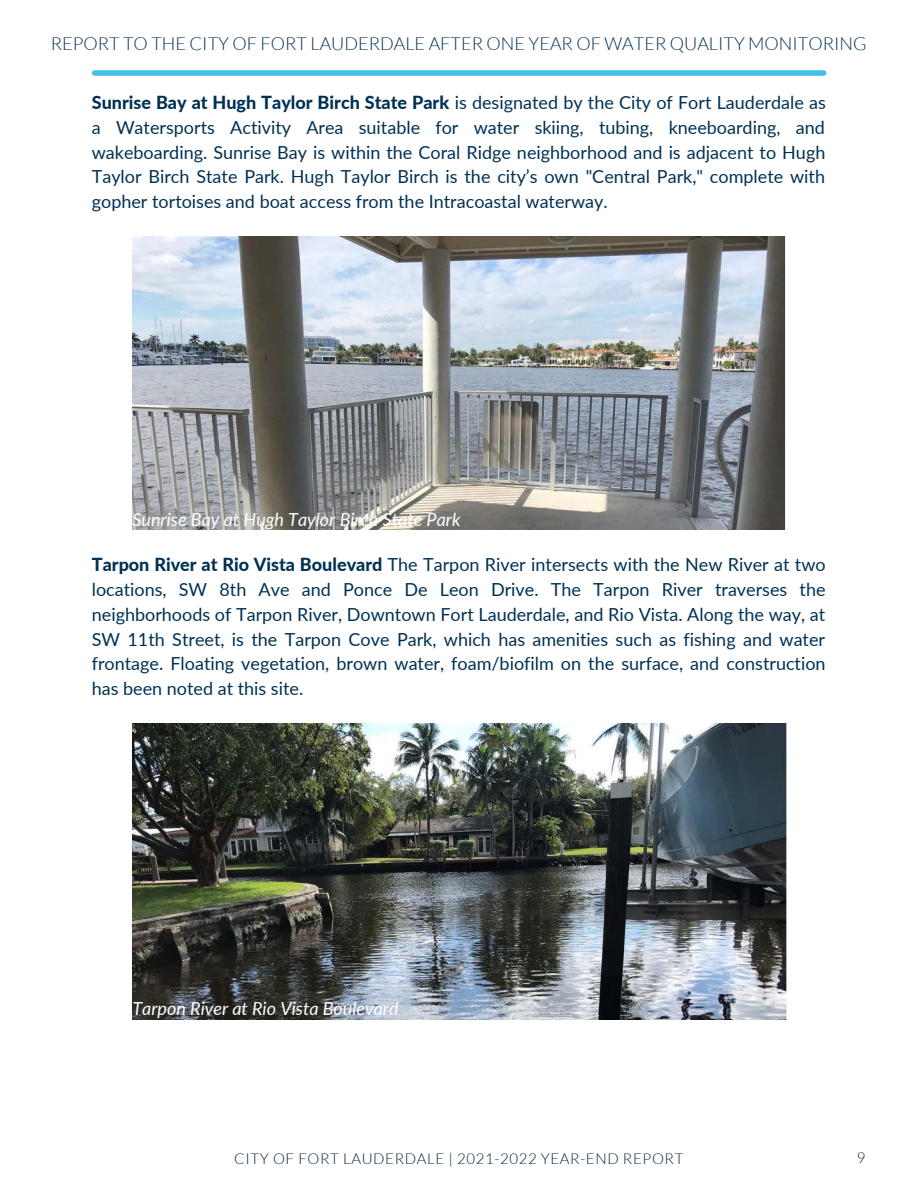
<style>
.page{position:relative;width:918px;height:1188px;background:#fff}
.page>*{position:absolute;margin:0;border:0;box-sizing:border-box;transform-origin:0 0}
.t1{font:18px/24.8px "Lato";color:#003155;text-align:justify}
.t2{font:300 18px "Lato";color:#003155}
.t3{font:italic 18px "Lato";color:#fff}
.t4{font:300 15px "Lato";letter-spacing:.04em;color:#00263a}
.s1{font-weight:800}
</style>
<div class="page">
<div style="left:95px;top:70px;width:729px;height:6px;background:#45bfe5"></div>
<img style="left:132px;top:237px;width:654px;height:292px">
<img style="left:132px;top:724px;width:654px;height:296px">
<p class="t2" style="left:51px;top:33px;width:817px">REPORT TO THE CITY OF FORT LAUDERDALE AFTER ONE YEAR OF WATER QUALITY MONITORING</p>
<p class="t1" style="left:92px;top:90px;width:736px"><span class="s1">Sunrise Bay at Hugh Taylor Birch State Park</span> is designated by the City of Fort Lauderdale as a Watersports Activity Area suitable for water skiing, tubing, kneeboarding, and wakeboarding. Sunrise Bay is within the Coral Ridge neighborhood and is adjacent to Hugh Taylor Birch State Park. Hugh Taylor Birch is the city’s own "Central Park," complete with gopher tortoises and boat access from the Intracoastal waterway.</p>
<p class="t3" style="left:132px;top:508px;width:330px">Sunrise Bay at Hugh Taylor Birch State Park</p>
<p class="t1" style="left:92px;top:552px;width:735px"><span class="s1">Tarpon River at Rio Vista Boulevard</span> The Tarpon River intersects with the New River at two locations, SW 8th Ave and Ponce De Leon Drive. The Tarpon River traverses the neighborhoods of Tarpon River, Downtown Fort Lauderdale, and Rio Vista. Along the way, at SW 11th Street, is the Tarpon Cove Park, which has amenities such as fishing and water frontage. Floating vegetation, brown water, foam/biofilm on the surface, and construction has been noted at this site.</p>
<p class="t3" style="left:132px;top:998px;width:268px">Tarpon River at Rio Vista Boulevard</p>
<p class="t4" style="left:234px;top:1149px;width:451px">CITY OF FORT LAUDERDALE | 2021-2022 YEAR-END REPORT</p>
<p class="t4" style="left:857px;top:1148px;width:10px">9</p>
</div>
